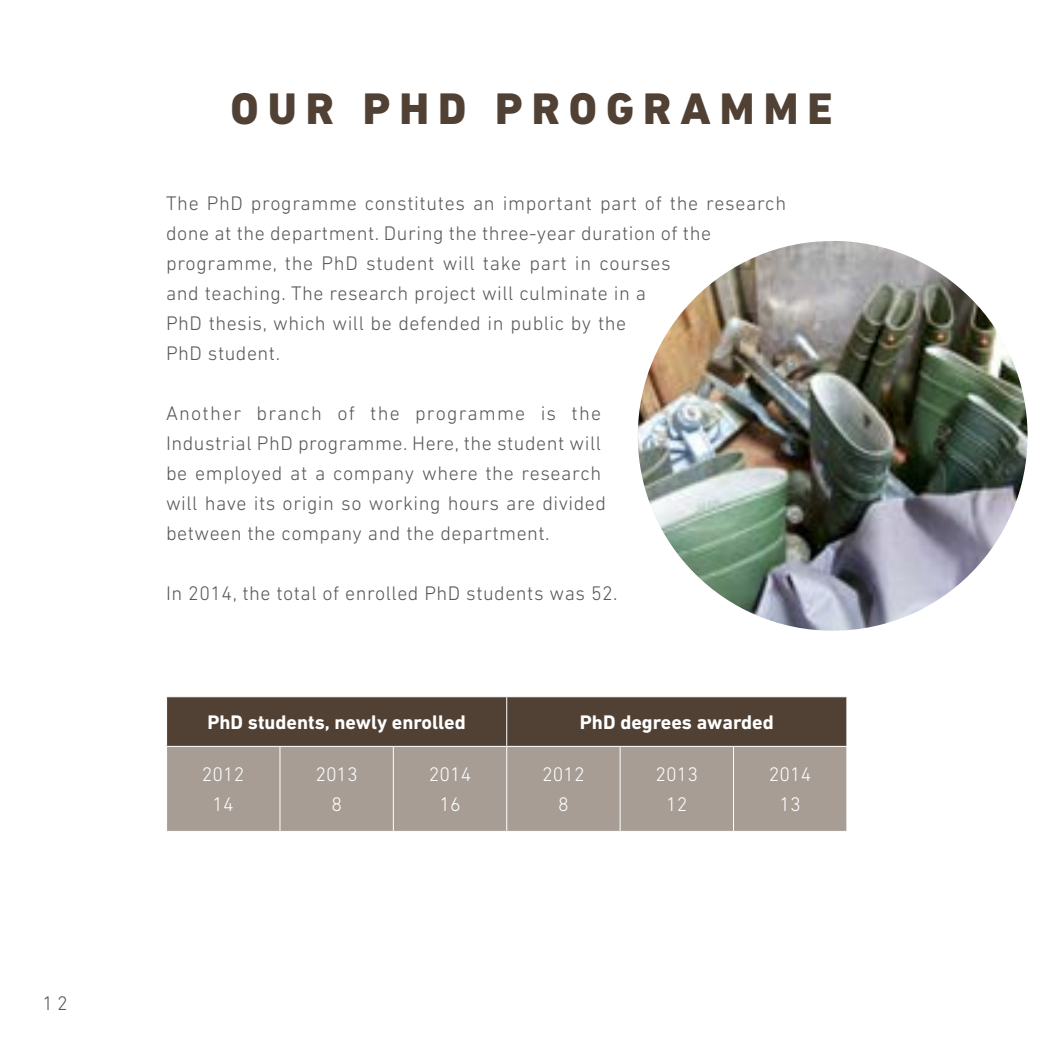
<style>
.page{position:relative;width:1063px;height:1063px;background:#fff}
.page>*{position:absolute;margin:0;border:0;box-sizing:border-box;transform-origin:0 0}
.t1{font:800 45px "DIN Next LT Pro";letter-spacing:.2em;color:#514134}
.t2{font:300 20px/30px "DIN Next LT Pro";letter-spacing:.025em;color:#57585a}
.t3{font:700 20px "DIN Next LT Pro";color:#fff}
.t4{font:300 20px/30px "DIN Next LT Pro";color:#fff;text-align:center}
</style>
<div class="page">
<hr style="left:1062px;top:0;width:1px;height:1063px;background:#514134">
<img style="left:638px;top:241px;width:390px;height:390px;border-radius:195px">
<div style="left:167px;top:697px;width:679px;height:49px;background:#514134"></div>
<div style="left:167px;top:747px;width:679px;height:84px;background:#a79d95"></div>
<hr style="left:506px;top:697px;width:1px;height:49px;background:#fff">
<hr style="left:279px;top:747px;width:1px;height:84px;background:#fff">
<hr style="left:393px;top:747px;width:1px;height:84px;background:#fff">
<hr style="left:506px;top:747px;width:1px;height:84px;background:#fff">
<hr style="left:620px;top:747px;width:1px;height:84px;background:#fff">
<hr style="left:733px;top:747px;width:1px;height:84px;background:#fff">
<p class="t2" style="left:42px;top:988px;width:27px">12</p>
<h1 class="t1" style="left:230px;top:82px;width:604px">OUR PHD PROGRAMME</h1>
<p class="t2" style="left:166px;top:188px;width:622px">The PhD programme constitutes an important part of the research done at the department. During the three-year duration of the programme, the PhD student will take part in courses<br>and teaching. The research project will culminate in a<br>PhD thesis, which will be defended in public by the<br>PhD student.</p>
<p class="t2" style="left:166px;top:398px;width:442px">Another branch of the programme is the Industrial PhD programme. Here, the student will be employed at a company where the research will have its origin so working hours are divided between the company and the department.</p>
<p class="t2" style="left:166px;top:578px;width:453px">In 2014, the total of enrolled PhD students was 52.</p>
<p class="t3" style="left:207px;top:711px;width:260px">PhD students, newly enrolled</p>
<p class="t3" style="left:580px;top:711px;width:195px">PhD degrees awarded</p>
<p class="t4" style="left:202px;top:759px;width:44px">2012<br>14</p>
<p class="t4" style="left:315px;top:759px;width:44px">2013<br>8</p>
<p class="t4" style="left:429px;top:759px;width:44px">2014<br>16</p>
<p class="t4" style="left:542px;top:759px;width:44px">2012<br>8</p>
<p class="t4" style="left:656px;top:759px;width:44px">2013<br>12</p>
<p class="t4" style="left:769px;top:759px;width:44px">2014<br>13</p>
</div>
